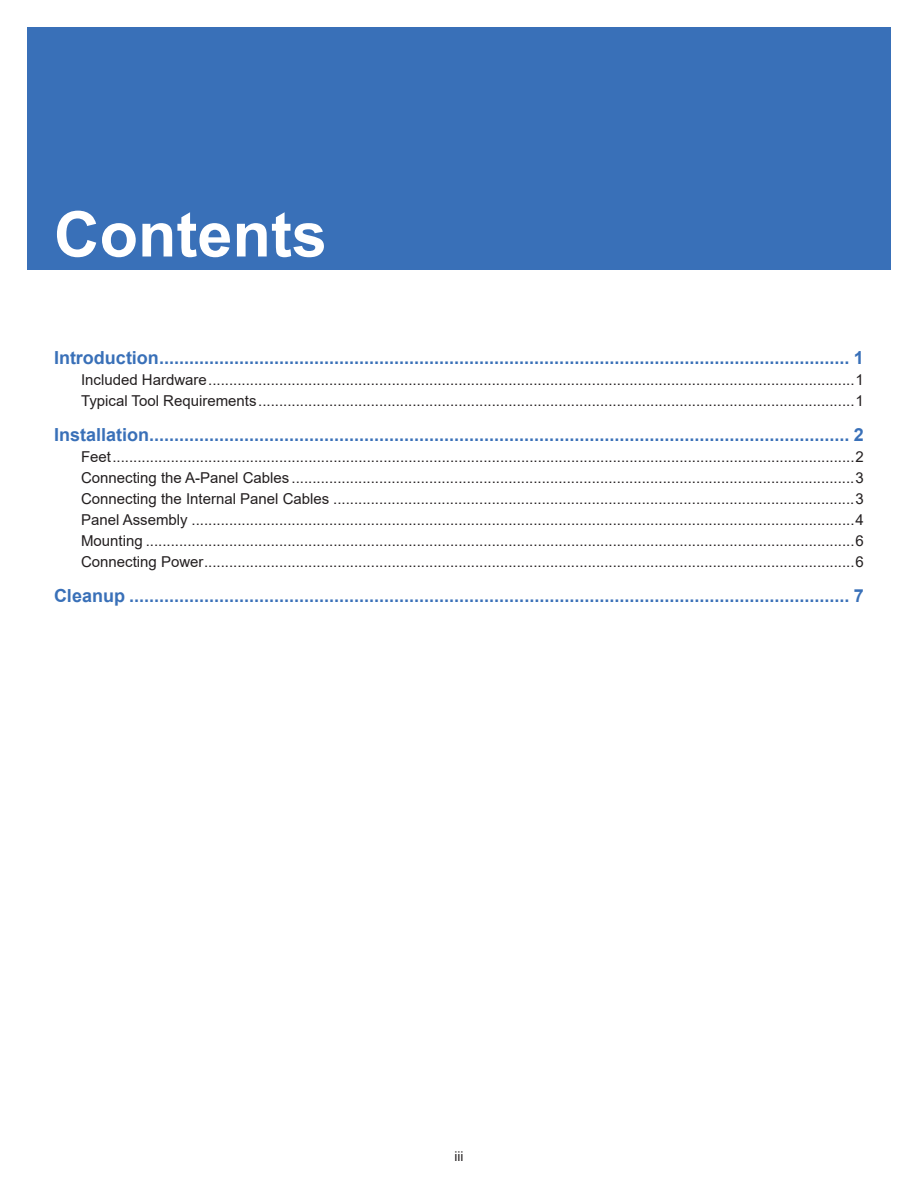
<style>
.page{position:relative;width:918px;height:1188px;background:#fff}
.page>*{position:absolute;margin:0;border:0;box-sizing:border-box;transform-origin:0 0}
.t1{font:700 63px "Arial Unicode MS";color:#fff}
.TOC_ChapterTitle{font:700 18px "Arial";color:#3970b8}
.t2{font:15px "Arial";color:#231f20}
.t3{font:13.5px "Arial Unicode MS";color:#231f20}
</style>
<div class="page">
<div style="left:27px;top:27px;width:864px;height:243px;background:#3970b8"></div>
<p class="t1" style="left:54px;top:188px;width:274px">Contents</p>
<p class="TOC_ChapterTitle" style="left:54px;top:345px;width:811px">Introduction.......................................................................................................................................... 1</p>
<p class="t2" style="left:81px;top:370px;width:784px">Included Hardware...........................................................................................................................................................1</p>
<p class="t2" style="left:81px;top:391px;width:784px">Typical Tool Requirements...............................................................................................................................................1</p>
<p class="TOC_ChapterTitle" style="left:54px;top:422px;width:811px">Installation............................................................................................................................................ 2</p>
<p class="t2" style="left:81px;top:447px;width:784px">Feet..................................................................................................................................................................................2</p>
<p class="t2" style="left:81px;top:468px;width:784px">Connecting the A-Panel Cables .......................................................................................................................................3</p>
<p class="t2" style="left:81px;top:489px;width:784px">Connecting the Internal Panel Cables .............................................................................................................................3</p>
<p class="t2" style="left:81px;top:510px;width:784px">Panel Assembly ...............................................................................................................................................................4</p>
<p class="t2" style="left:81px;top:531px;width:784px">Mounting ..........................................................................................................................................................................6</p>
<p class="t2" style="left:81px;top:552px;width:784px">Connecting Power............................................................................................................................................................6</p>
<p class="TOC_ChapterTitle" style="left:54px;top:583px;width:811px">Cleanup ................................................................................................................................................ 7</p>
<p class="t3" style="left:455px;top:1146px;width:10px">iii</p>
</div>
